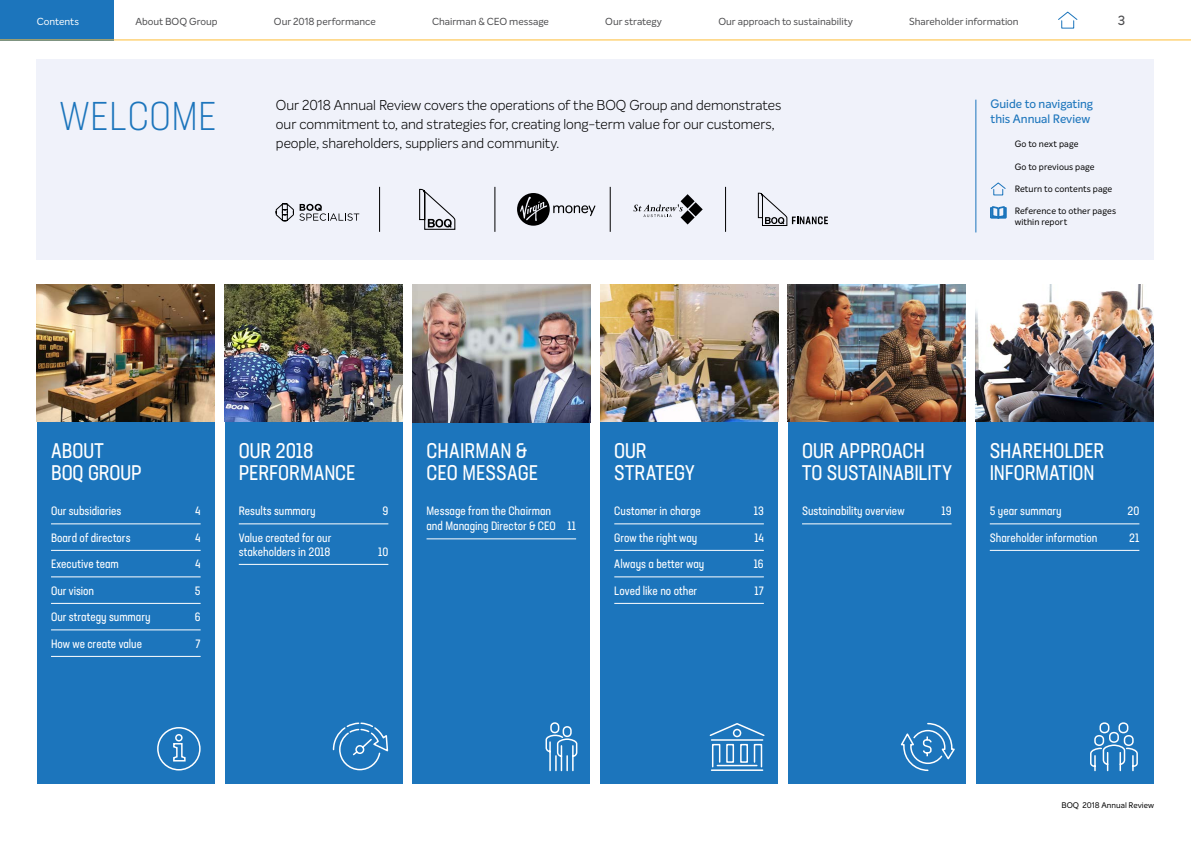
<style>
.page{position:relative;width:1191px;height:842px;background:#fff}
.page>*{position:absolute;margin:0;border:0;box-sizing:border-box;transform-origin:0 0}
.t1{font:300 condensed 40px "Neusa Next Pro";letter-spacing:.01em;color:#1c75bc}
.t2{font:condensed 21px/22px "Neusa Next Pro";color:#fff}
.t3{font:300 14px/19px "Intelo";letter-spacing:-.005em;color:#000}
.t4{font:500 13px "Intelo";color:#4d4d4f}
.t5{font:condensed 12px/14px "Neusa Next Pro";color:#fff}
.t6{font:500 12px/15px "Intelo";color:#1c75bc}
.t7{font:10px "Intelo";letter-spacing:-.005em;color:#4d4d4f}
.t8{font:10px "Intelo";color:#fff}
.t9{font:9px/11px "Intelo";letter-spacing:.01em;color:#000}
.t10{font:8px "Intelo";letter-spacing:.005em;color:#000}
</style>
<div class="page">
<div style="left:37px;top:60px;width:1117px;height:200px;background:#f0f2fa"></div>
<hr style="left:975px;top:100px;width:1px;height:132px;background:#1c75bc">
<div style="left:37px;top:312px;width:178px;height:472px;background:#1c75bc"></div>
<div style="left:225px;top:312px;width:177px;height:472px;background:#1c75bc"></div>
<img style="left:37px;top:284px;width:178px;height:138px">
<div style="left:412px;top:284px;width:178px;height:500px;background:#1c75bc"></div>
<img style="left:412px;top:284px;width:178px;height:138px">
<img style="left:225px;top:284px;width:177px;height:138px">
<div style="left:788px;top:312px;width:177px;height:472px;background:#1c75bc"></div>
<div style="left:975px;top:312px;width:178px;height:472px;background:#1c75bc"></div>
<img style="left:975px;top:284px;width:178px;height:138px">
<hr style="left:802px;top:524px;width:149px;height:1px;background:#fff">
<hr style="left:989px;top:524px;width:150px;height:1px;background:#fff">
<hr style="left:989px;top:550px;width:150px;height:1px;background:#fff">
<div style="left:600px;top:312px;width:178px;height:472px;background:#1c75bc"></div>
<img style="left:600px;top:284px;width:178px;height:138px">
<hr style="left:614px;top:524px;width:150px;height:1px;background:#fff">
<hr style="left:614px;top:550px;width:150px;height:1px;background:#fff">
<hr style="left:614px;top:577px;width:150px;height:1px;background:#fff">
<hr style="left:614px;top:603px;width:150px;height:1px;background:#fff">
<svg style="left:332px;top:722px;width:57px;height:49px"></svg>
<svg style="left:157px;top:727px;width:44px;height:44px"></svg>
<svg style="left:1090px;top:722px;width:48px;height:50px"></svg>
<svg style="left:709px;top:723px;width:56px;height:48px"></svg>
<svg style="left:900px;top:722px;width:55px;height:49px"></svg>
<svg style="left:545px;top:722px;width:33px;height:50px"></svg>
<svg style="left:1058px;top:11px;width:20px;height:18px"></svg>
<hr style="left:239px;top:524px;width:149px;height:1px;background:#fff">
<hr style="left:239px;top:564px;width:149px;height:1px;background:#fff">
<hr style="left:426px;top:539px;width:150px;height:1px;background:#fff">
<hr style="left:51px;top:524px;width:150px;height:1px;background:#fff">
<hr style="left:51px;top:550px;width:150px;height:1px;background:#fff">
<hr style="left:51px;top:577px;width:150px;height:1px;background:#fff">
<hr style="left:51px;top:603px;width:150px;height:1px;background:#fff">
<hr style="left:51px;top:630px;width:150px;height:1px;background:#fff">
<hr style="left:51px;top:656px;width:150px;height:1px;background:#fff">
<img style="left:788px;top:284px;width:177px;height:138px">
<svg style="left:757px;top:192px;width:71px;height:34px"></svg>
<svg style="left:419px;top:188px;width:37px;height:42px"></svg>
<svg style="left:276px;top:203px;width:83px;height:18px"></svg>
<svg style="left:633px;top:194px;width:69px;height:30px"></svg>
<svg style="left:517px;top:193px;width:78px;height:33px"></svg>
<hr style="left:379px;top:187px;width:1px;height:45px;background:#000">
<hr style="left:494px;top:187px;width:1px;height:45px;background:#000">
<hr style="left:610px;top:187px;width:1px;height:45px;background:#000">
<hr style="left:725px;top:187px;width:1px;height:45px;background:#000">
<svg style="left:990px;top:207px;width:16px;height:11px"></svg>
<svg style="left:991px;top:182px;width:15px;height:14px"></svg>
<div style="left:0;top:0;width:114px;height:40px;background:#1c75bc"></div>
<hr style="left:0;top:40px;width:1191px;height:1px;background:#febd36">
<p class="t8" style="left:37px;top:16px;width:44px">Contents</p>
<p class="t7" style="left:135px;top:16px;width:84px">About BOQ Group</p>
<p class="t7" style="left:274px;top:16px;width:103px">Our 2018 performance</p>
<p class="t7" style="left:432px;top:16px;width:118px">Chairman &amp; CEO message</p>
<p class="t7" style="left:605px;top:16px;width:58px">Our strategy</p>
<p class="t7" style="left:718px;top:16px;width:136px">Our approach to sustainability</p>
<p class="t7" style="left:909px;top:16px;width:111px">Shareholder information</p>
<p class="t4" style="left:1117px;top:12px;width:9px">3</p>
<h1 class="t1" style="left:59px;top:91px;width:159px">WELCOME</h1>
<p class="t3" style="left:276px;top:96px;width:507px">Our 2018 Annual Review covers the operations of the BOQ Group and demonstrates our commitment to, and strategies for, creating long-term value for our customers, people, shareholders, suppliers and community.</p>
<p class="t6" style="left:990px;top:97px;width:104px">Guide to navigating this Annual Review</p>
<p class="t9" style="left:1014px;top:139px;width:65px">Go to next page</p>
<p class="t9" style="left:1014px;top:161px;width:81px">Go to previous page</p>
<p class="t9" style="left:1014px;top:183px;width:99px">Return to contents page</p>
<p class="t9" style="left:1014px;top:206px;width:103px">Reference to other pages within report</p>
<h2 class="t2" style="left:51px;top:439px;width:92px">ABOUT<br>BOQ GROUP</h2>
<h2 class="t2" style="left:989px;top:439px;width:116px">SHAREHOLDER<br>INFORMATION</h2>
<h2 class="t2" style="left:614px;top:439px;width:82px">OUR<br>STRATEGY</h2>
<h2 class="t2" style="left:802px;top:439px;width:152px">OUR APPROACH<br>TO SUSTAINABILITY</h2>
<h2 class="t2" style="left:239px;top:439px;width:118px">OUR 2018<br>PERFORMANCE</h2>
<h2 class="t2" style="left:426px;top:439px;width:113px">CHAIRMAN &amp;<br>CEO MESSAGE</h2>
<p class="t5" style="left:51px;top:504px;width:72px">Our subsidiaries</p>
<p class="t5" style="left:195px;top:504px;width:7px">4</p>
<p class="t5" style="left:51px;top:530px;width:81px">Board of directors</p>
<p class="t5" style="left:195px;top:530px;width:7px">4</p>
<p class="t5" style="left:51px;top:557px;width:69px">Executive team</p>
<p class="t5" style="left:195px;top:557px;width:7px">4</p>
<p class="t5" style="left:51px;top:583px;width:45px">Our vision</p>
<p class="t5" style="left:195px;top:583px;width:7px">5</p>
<p class="t5" style="left:51px;top:610px;width:101px">Our strategy summary</p>
<p class="t5" style="left:195px;top:610px;width:7px">6</p>
<p class="t5" style="left:51px;top:636px;width:92px">How we create value</p>
<p class="t5" style="left:196px;top:636px;width:7px">7</p>
<p class="t5" style="left:239px;top:504px;width:78px">Results summary</p>
<p class="t5" style="left:382px;top:504px;width:7px">9</p>
<p class="t5" style="left:239px;top:530px;width:94px">Value created for our stakeholders in 2018</p>
<p class="t5" style="left:378px;top:544px;width:12px">10</p>
<p class="t5" style="left:426px;top:503px;width:151px;line-height:15px">Message from the Chairman<br>and Managing Director &amp; CEO 11</p>
<p class="t5" style="left:614px;top:504px;width:88px">Customer in charge</p>
<p class="t5" style="left:754px;top:504px;width:12px">13</p>
<p class="t5" style="left:614px;top:530px;width:85px">Grow the right way</p>
<p class="t5" style="left:754px;top:530px;width:11px">14</p>
<p class="t5" style="left:614px;top:557px;width:92px">Always a better way</p>
<p class="t5" style="left:753px;top:557px;width:12px">16</p>
<p class="t5" style="left:614px;top:583px;width:84px">Loved like no other</p>
<p class="t5" style="left:754px;top:583px;width:11px">17</p>
<p class="t5" style="left:802px;top:504px;width:104px">Sustainability overview</p>
<p class="t5" style="left:941px;top:504px;width:12px">19</p>
<p class="t5" style="left:989px;top:504px;width:73px">5 year summary</p>
<p class="t5" style="left:1127px;top:504px;width:13px">20</p>
<p class="t5" style="left:989px;top:530px;width:109px">Shareholder information</p>
<p class="t5" style="left:1129px;top:530px;width:12px">21</p>
<p class="t10" style="left:1061px;top:800px;width:94px">BOQ 2018 Annual Review</p>
</div>
